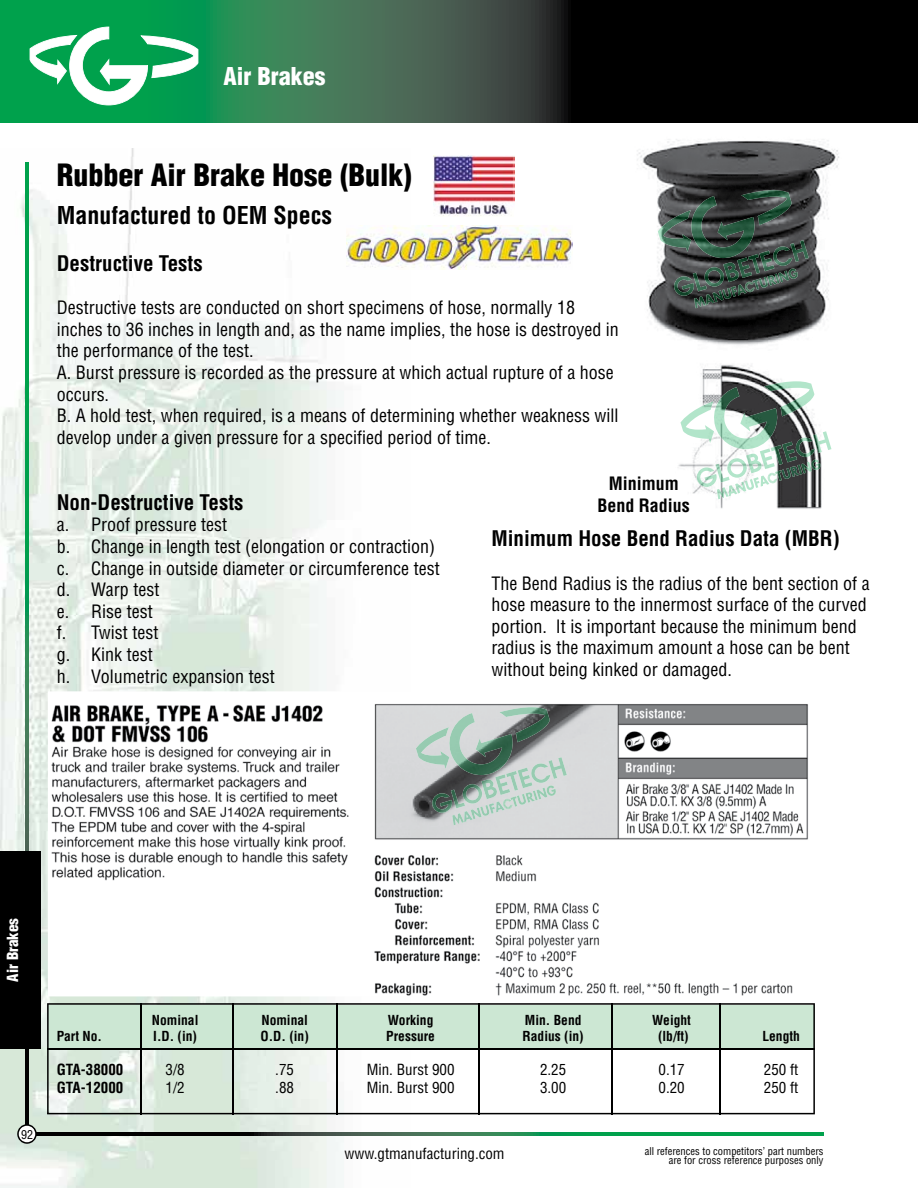
<style>
.page{position:relative;width:918px;height:1188px;background:#fff}
.page>*{position:absolute;margin:0;border:0;box-sizing:border-box;transform-origin:0 0}
.t1{font:900 condensed 30px "Helvetica";color:#000}
.t2{font:700 condensed 24px "Helvetica";color:#000}
.t3{font:900 condensed 24px "Helvetica";color:#fff}
.t4{font:700 condensed 21px "Helvetica";color:#000}
.t5{font:condensed 18px/21.6px "Helvetica";color:#000}
.t6{font:700 condensed 18px "Helvetica";color:#000}
.t7{font:condensed 15px "Helvetica";color:#000}
.t8{font:700 condensed 15px "Helvetica";color:#000}
.t9{font:900 condensed 15px "Helvetica";color:#fff}
.t10{font:700 condensed 13.5px "Helvetica";color:#000}
.t11{font:condensed 12px "Helvetica";color:#000}
.t12{font:condensed 10.5px/9px "Helvetica";color:#000;text-align:right}
</style>
<div class="page">
<img style="left:0;top:148px;width:410px;height:1040px">
<svg style="left:26px;top:162px;width:2px;height:962px;background:#138548"></svg>
<svg style="left:0;top:0;width:918px;height:123px;background:#1b422c"></svg>
<svg style="left:30px;top:27px;width:168px;height:78px"></svg>
<svg style="left:37px;top:1132px;width:787px;height:4px;background:#165f38"></svg>
<svg style="left:17px;top:1124px;width:20px;height:20px"></svg>
<div style="left:0;top:851px;width:40px;height:198px;background:#000"></div>
<img style="left:637px;top:139px;width:202px;height:206px">
<img style="left:678px;top:364px;width:154px;height:145px">
<img style="left:48px;top:691px;width:760px;height:305px">
<svg style="left:47px;top:1003px;width:768px;height:111px"></svg>
<hr style="left:48px;top:1048px;width:767px;height:1px;background:#000">
<hr style="left:140px;top:1003px;width:2px;height:111px;background:#000">
<hr style="left:232px;top:1003px;width:2px;height:111px;background:#000">
<hr style="left:336px;top:1003px;width:2px;height:111px;background:#000">
<hr style="left:478px;top:1003px;width:2px;height:111px;background:#000">
<hr style="left:611px;top:1003px;width:2px;height:111px;background:#000">
<hr style="left:719px;top:1003px;width:1px;height:111px;background:#000">
<img style="left:433px;top:155px;width:81px;height:61px">
<img style="left:347px;top:225px;width:226px;height:45px">
<img style="left:673px;top:276px;width:21px;height:20px">
<img style="left:693px;top:273px;width:1px;height:18px">
<img style="left:703px;top:267px;width:20px;height:1px">
<img style="left:723px;top:263px;width:14px;height:5px">
<img style="left:737px;top:258px;width:11px;height:10px">
<img style="left:748px;top:254px;width:11px;height:14px">
<img style="left:759px;top:251px;width:15px;height:17px">
<img style="left:772px;top:246px;width:20px;height:20px">
<img style="left:790px;top:240px;width:19px;height:22px">
<svg style="left:694px;top:268px;width:104px;height:40px;background:#3f4c46"></svg>
<img style="left:688px;top:196px;width:70px;height:62px">
<img style="left:658px;top:210px;width:33px;height:42px">
<img style="left:741px;top:190px;width:51px;height:35px">
<img style="left:431px;top:793px;width:21px;height:20px">
<img style="left:451px;top:790px;width:1px;height:18px">
<img style="left:462px;top:784px;width:19px;height:1px">
<img style="left:481px;top:780px;width:14px;height:5px">
<img style="left:495px;top:775px;width:11px;height:10px">
<img style="left:506px;top:771px;width:12px;height:14px">
<img style="left:518px;top:768px;width:14px;height:17px">
<img style="left:530px;top:764px;width:20px;height:19px">
<img style="left:549px;top:757px;width:18px;height:22px">
<svg style="left:452px;top:785px;width:104px;height:40px;background:#bfcec8"></svg>
<img style="left:446px;top:713px;width:70px;height:62px">
<img style="left:416px;top:727px;width:33px;height:42px">
<img style="left:499px;top:707px;width:51px;height:35px">
<img style="left:696px;top:467px;width:21px;height:20px">
<img style="left:715px;top:464px;width:2px;height:19px">
<img style="left:726px;top:458px;width:20px;height:2px">
<img style="left:746px;top:454px;width:14px;height:6px">
<img style="left:760px;top:449px;width:11px;height:11px">
<img style="left:771px;top:445px;width:11px;height:15px">
<img style="left:782px;top:442px;width:15px;height:18px">
<img style="left:795px;top:438px;width:20px;height:19px">
<img style="left:813px;top:431px;width:18px;height:22px">
<svg style="left:717px;top:460px;width:104px;height:39px"></svg>
<img style="left:710px;top:387px;width:71px;height:62px">
<img style="left:681px;top:401px;width:33px;height:42px">
<img style="left:764px;top:381px;width:50px;height:35px">
<h2 class="t3" style="left:223px;top:62px;width:103px">Air Brakes</h2>
<h1 class="t1" style="left:57px;top:157px;width:357px">Rubber Air Brake Hose (Bulk)</h1>
<h2 class="t2" style="left:57px;top:201px;width:277px">Manufactured to OEM Specs</h2>
<p class="t4" style="left:57px;top:251px;width:147px">Destructive Tests</p>
<p class="t5" style="left:57px;top:297px;width:564px">Destructive tests are conducted on short specimens of hose, normally 18 inches to 36 inches in length and, as the name implies, the hose is destroyed in the performance of the test.<br>A. Burst pressure is recorded as the pressure at which actual rupture of a hose occurs.<br>B. A hold test, when required, is a means of determining whether weakness will develop under a given pressure for a specified period of time.</p>
<p class="t6" style="left:609px;top:473px;width:72px">Minimum</p>
<p class="t4" style="left:57px;top:489px;width:188px">Non-Destructive Tests</p>
<p class="t6" style="left:597px;top:495px;width:94px">Bend Radius</p>
<p class="t5" style="left:57px;top:514px;width:385px">a. Proof pressure test<br>b. Change in length test (elongation or contraction) c. Change in outside diameter or circumference test d. Warp test<br>e. Rise test<br>f. Twist test<br>g. Kink test<br>h. Volumetric expansion test</p>
<p class="t4" style="left:491px;top:526px;width:350px">Minimum Hose Bend Radius Data (MBR)</p>
<p class="t5" style="left:491px;top:572px;width:380px">The Bend Radius is the radius of the bent section of a hose measure to the innermost surface of the curved portion. It is important because the minimum bend radius is the maximum amount a hose can be bent without being kinked or damaged.</p>
<p class="t9" style="left:3px;top:982px;width:65px;rotate:-90deg">Air Brakes</p>
<p class="t11" style="left:21px;top:1127px;width:13px">92</p>
<p class="t10" style="left:152px;top:1012px;width:48px">Nominal</p>
<p class="t10" style="left:261px;top:1012px;width:48px">Nominal</p>
<p class="t10" style="left:388px;top:1012px;width:47px">Working</p>
<p class="t10" style="left:525px;top:1012px;width:58px">Min. Bend</p>
<p class="t10" style="left:652px;top:1012px;width:40px">Weight</p>
<p class="t10" style="left:57px;top:1028px;width:47px">Part No.</p>
<p class="t10" style="left:153px;top:1028px;width:45px">I.D. (in)</p>
<p class="t10" style="left:261px;top:1028px;width:50px">O.D. (in)</p>
<p class="t10" style="left:386px;top:1028px;width:50px">Pressure</p>
<p class="t10" style="left:523px;top:1028px;width:63px">Radius (in)</p>
<p class="t10" style="left:658px;top:1028px;width:32px">(lb/ft)</p>
<p class="t10" style="left:762px;top:1028px;width:39px">Length</p>
<p class="t8" style="left:57px;top:1061px;width:68px">GTA-38000</p>
<p class="t7" style="left:166px;top:1061px;width:21px">3/8</p>
<p class="t7" style="left:275px;top:1061px;width:20px">.75</p>
<p class="t7" style="left:367px;top:1061px;width:89px">Min. Burst 900</p>
<p class="t7" style="left:540px;top:1061px;width:28px">2.25</p>
<p class="t7" style="left:659px;top:1061px;width:28px">0.17</p>
<p class="t7" style="left:764px;top:1061px;width:36px">250 ft</p>
<p class="t8" style="left:57px;top:1079px;width:68px">GTA-12000</p>
<p class="t7" style="left:166px;top:1079px;width:21px">1/2</p>
<p class="t7" style="left:275px;top:1079px;width:20px">.88</p>
<p class="t7" style="left:367px;top:1079px;width:89px">Min. Burst 900</p>
<p class="t7" style="left:540px;top:1079px;width:28px">3.00</p>
<p class="t7" style="left:659px;top:1079px;width:28px">0.20</p>
<p class="t7" style="left:764px;top:1079px;width:36px">250 ft</p>
<p class="t7" style="left:344px;top:1144px;width:162px">www.gtmanufacturing.com</p>
<p class="t12" style="left:645px;top:1147px;width:180px">all references to competitors’ part numbers are for cross reference purposes only</p>
</div>
